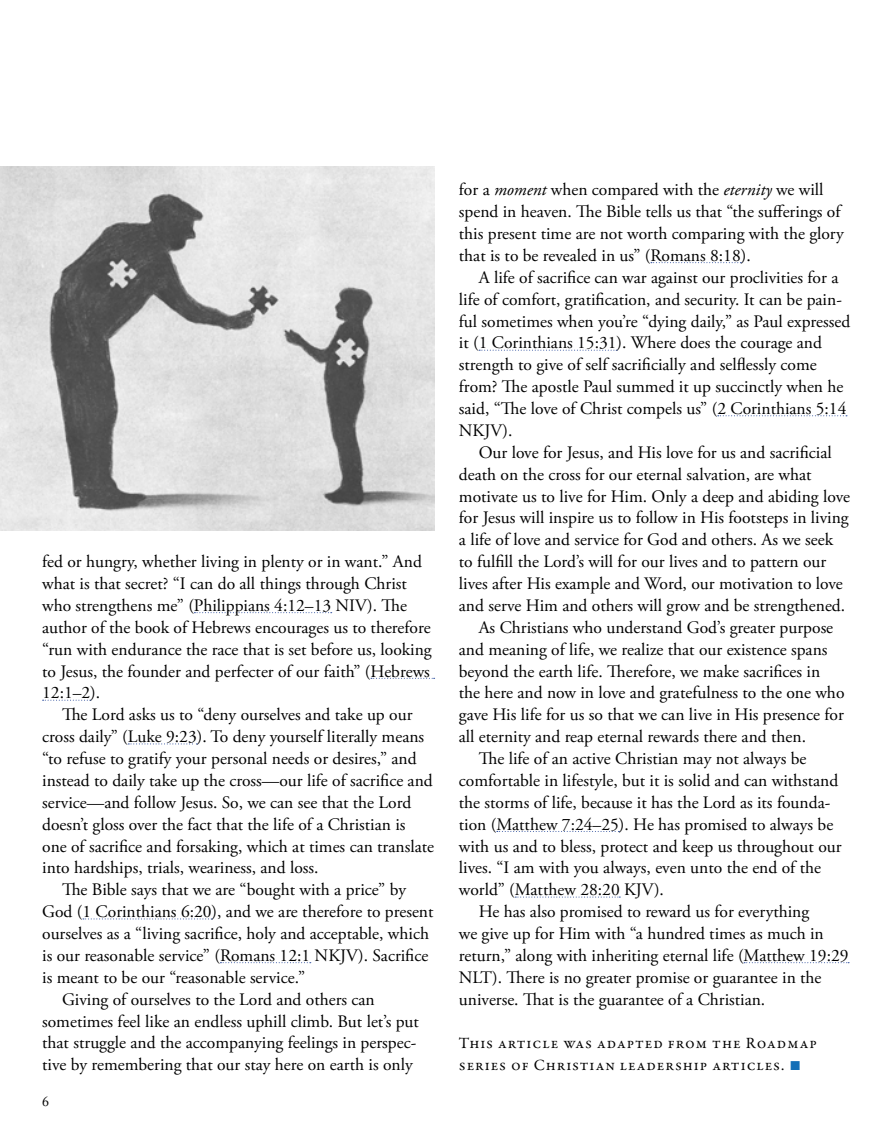
<style>
.page{position:relative;width:893px;height:1141px;background:#fff}
.page>*{position:absolute;margin:0;border:0;box-sizing:border-box;transform-origin:0 0}
.t1{font:17.5px/21.9px "Adobe Garamond Pro";color:#000}
.t2{font:15.75px/21.9px "Garamond Premr Pro";letter-spacing:.06em;color:#000}
.t3{font:14px "Adobe Caslon Pro";color:#000}
.s1{font-style:italic}
.s2{font-family:"Arial";font-size:19.25px;color:#136fb7}
</style>
<div class="page">
<img style="left:0;top:166px;width:434px;height:365px">
<svg style="left:194px;top:612px;width:138px;height:1px"></svg>
<svg style="left:371px;top:678px;width:64px;height:1px"></svg>
<svg style="left:43px;top:700px;width:48px;height:1px"></svg>
<svg style="left:128px;top:743px;width:69px;height:1px"></svg>
<svg style="left:83px;top:918px;width:129px;height:1px"></svg>
<svg style="left:220px;top:962px;width:91px;height:1px"></svg>
<svg style="left:651px;top:262px;width:90px;height:1px"></svg>
<svg style="left:479px;top:350px;width:138px;height:1px"></svg>
<svg style="left:718px;top:415px;width:129px;height:1px"></svg>
<svg style="left:497px;top:831px;width:122px;height:1px"></svg>
<svg style="left:515px;top:897px;width:105px;height:1px"></svg>
<svg style="left:744px;top:962px;width:105px;height:1px"></svg>
<p class="t1" style="left:42px;top:551px;width:391px">fed or hungry, whether living in plenty or in want.” And what is that secret? “I can do all things through Christ who strengthens me” (Philippians 4:12–13 NIV). The author of the book of Hebrews encourages us to therefore “run with endurance the race that is set before us, looking to Jesus, the founder and perfecter of our faith” (Hebrews 12:1–2).</p>
<p class="t1" style="left:62px;top:704px;width:352px">The Lord asks us to “deny ourselves and take up our</p>
<p class="t1" style="left:42px;top:726px;width:384px">cross daily” (Luke 9:23). To deny yourself literally means</p>
<p class="t1" style="left:42px;top:748px;width:376px">“to refuse to gratify your personal needs or desires,” and</p>
<p class="t1" style="left:42px;top:770px;width:392px">instead to daily take up the cross—our life of sacrifice and</p>
<p class="t1" style="left:42px;top:792px;width:371px">service—and follow Jesus. So, we can see that the Lord</p>
<p class="t1" style="left:42px;top:814px;width:365px">doesn’t gloss over the fact that the life of a Christian is</p>
<p class="t1" style="left:42px;top:836px;width:393px">one of sacrifice and forsaking, which at times can translate</p>
<p class="t1" style="left:42px;top:858px;width:278px">into hardships, trials, weariness, and loss.</p>
<p class="t1" style="left:62px;top:879px;width:346px">The Bible says that we are “bought with a price” by</p>
<p class="t1" style="left:42px;top:901px;width:393px">God (1 Corinthians 6:20), and we are therefore to present</p>
<p class="t1" style="left:42px;top:923px;width:388px">ourselves as a “living sacrifice, holy and acceptable, which</p>
<p class="t1" style="left:42px;top:945px;width:388px">is our reasonable service” (Romans 12:1 NKJV). Sacrifice</p>
<p class="t1" style="left:42px;top:967px;width:264px">is meant to be our “reasonable service.”</p>
<p class="t1" style="left:62px;top:989px;width:314px">Giving of ourselves to the Lord and others can</p>
<p class="t1" style="left:42px;top:1011px;width:378px">sometimes feel like an endless uphill climb. But let’s put</p>
<p class="t1" style="left:42px;top:1033px;width:376px">that struggle and the accompanying feelings in perspec-</p>
<p class="t1" style="left:42px;top:1054px;width:372px">tive by remembering that our stay here on earth is only</p>
<p class="t3" style="left:42px;top:1093px;width:8px">6</p>
<p class="t1" style="left:459px;top:179px;width:386px">for a <span class="s1">moment</span> when compared with the <span class="s1">eternity</span> we will spend in heaven. The Bible tells us that “the sufferings of this present time are not worth comparing with the glory that is to be revealed in us” (Romans 8:18).</p>
<p class="t1" style="left:459px;top:267px;width:393px;text-indent:20px">A life of sacrifice can war against our proclivities for a life of comfort, gratification, and security. It can be pain&shy;ful sometimes when you’re “dying daily,” as Paul expressed it (1 Corinthians 15:31). Where does the courage and strength to give of self sacrificially and selflessly come from? The apostle Paul summed it up succinctly when he said, “The love of Christ compels us” (2 Corinthians 5:14<br>NKJV).</p>
<p class="t1" style="left:479px;top:442px;width:354px">Our love for Jesus, and His love for us and sacrificial</p>
<p class="t1" style="left:459px;top:464px;width:354px">death on the cross for our eternal salvation, are what</p>
<p class="t1" style="left:459px;top:486px;width:393px">motivate us to live for Him. Only a deep and abiding love</p>
<p class="t1" style="left:459px;top:508px;width:391px">for Jesus will inspire us to follow in His footsteps in living</p>
<p class="t1" style="left:459px;top:529px;width:376px">a life of love and service for God and others. As we seek</p>
<p class="t1" style="left:459px;top:551px;width:369px">to fulfill the Lord’s will for our lives and to pattern our</p>
<p class="t1" style="left:459px;top:573px;width:385px">lives after His example and Word, our motivation to love</p>
<p class="t1" style="left:459px;top:595px;width:388px">and serve Him and others will grow and be strengthened.</p>
<p class="t1" style="left:479px;top:617px;width:356px">As Christians who understand God’s greater purpose</p>
<p class="t1" style="left:459px;top:639px;width:370px">and meaning of life, we realize that our existence spans</p>
<p class="t1" style="left:459px;top:661px;width:363px">beyond the earth life. Therefore, we make sacrifices in</p>
<p class="t1" style="left:459px;top:683px;width:387px">the here and now in love and gratefulness to the one who</p>
<p class="t1" style="left:459px;top:704px;width:386px">gave His life for us so that we can live in His presence for</p>
<p class="t1" style="left:459px;top:726px;width:349px">all eternity and reap eternal rewards there and then.</p>
<p class="t1" style="left:479px;top:748px;width:329px">The life of an active Christian may not always be</p>
<p class="t1" style="left:459px;top:770px;width:381px">comfortable in lifestyle, but it is solid and can withstand</p>
<p class="t1" style="left:459px;top:792px;width:373px">the storms of life, because it has the Lord as its founda-</p>
<p class="t1" style="left:459px;top:814px;width:376px">tion (Matthew 7:24–25). He has promised to always be</p>
<p class="t1" style="left:459px;top:836px;width:384px">with us and to bless, protect and keep us throughout our</p>
<p class="t1" style="left:459px;top:858px;width:364px">lives. “I am with you always, even unto the end of the</p>
<p class="t1" style="left:459px;top:879px;width:207px">world” (Matthew 28:20 KJV).</p>
<p class="t1" style="left:479px;top:901px;width:332px">He has also promised to reward us for everything</p>
<p class="t1" style="left:459px;top:923px;width:366px">we give up for Him with “a hundred times as much in</p>
<p class="t1" style="left:459px;top:945px;width:391px">return,” along with inheriting eternal life (Matthew 19:29</p>
<p class="t1" style="left:459px;top:967px;width:364px">NLT). There is no greater promise or guarantee in the</p>
<p class="t1" style="left:459px;top:989px;width:308px">universe. That is the guarantee of a Christian.</p>
<p class="t2" style="left:459px;top:1033px;width:359px">This article was adapted from the Roadmap series of Christian leadership articles. <span class="s2">■</span></p>
</div>
